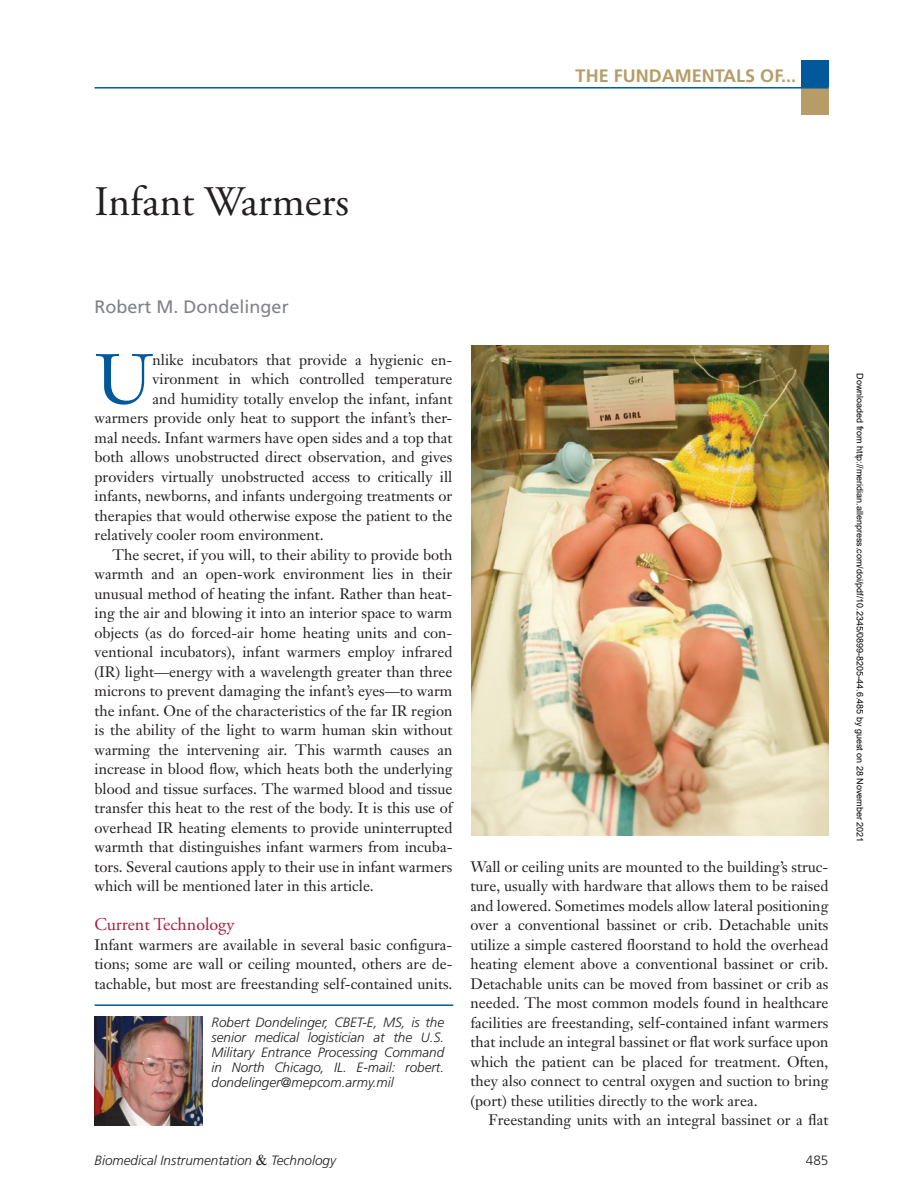
<style>
.page{position:relative;width:905px;height:1202px;background:#fff}
.page>*{position:absolute;margin:0;border:0;box-sizing:border-box;transform-origin:0 0}
.t1{font:69.75px "Janson Text";color:#01599b}
.t2{font:42px "Adobe Garamond Pro";color:#231f20}
.t3{font:700 18px "Frutiger";color:#b79c68}
.t4{font:18px "Frutiger";color:#808285}
.t5{font:18px "Adobe Garamond Pro";color:#ae1b3d}
.t6{font:15px/19.5px "Janson Text";color:#231f20;text-align:justify}
.t7{font:italic 300 13.5px/15px "Frutiger";color:#231f20;text-align:justify}
.t8{font:300 13.5px "Frutiger";color:#231f20}
.t9{font:9px "Arial";color:#000}
.s1{font-family:"Times New Roman";font-weight:400;font-style:normal;font-size:15px}
</style>
<div class="page">
<div style="left:801px;top:61px;width:27px;height:27px;background:#01599b"></div>
<div style="left:801px;top:88px;width:27px;height:27px;background:#b79c68"></div>
<hr style="left:95px;top:87px;width:733px;height:1px;background:#01599b">
<img style="left:94px;top:1016px;width:108px;height:109px">
<hr style="left:94px;top:1004px;width:359px;height:2px;background:#01599b">
<img style="left:471px;top:345px;width:357px;height:490px">
<p class="t3" style="left:575px;top:66px;width:222px">THE FUNDAMENTALS OF...</p>
<h2 class="t2" style="left:94px;top:176px;width:256px">Infant Warmers</h2>
<p class="t4" style="left:94px;top:296px;width:196px">Robert M. Dondelinger</p>
<h1 class="t1" style="left:94px;top:335px;width:60px">U</h1>
<p class="t6" style="left:153px;top:349px;width:301px">nlike incubators that provide a hygienic en-</p>
<p class="t6" style="left:153px;top:369px;width:301px">vironment in which controlled temperature</p>
<p class="t6" style="left:153px;top:388px;width:301px">and humidity totally envelop the infant, infant</p>
<p class="t6" style="left:94px;top:408px;width:359px">warmers provide only heat to support the infant’s ther-</p>
<p class="t6" style="left:94px;top:427px;width:359px">mal needs. Infant warmers have open sides and a top that</p>
<p class="t6" style="left:94px;top:447px;width:359px">both allows unobstructed direct observation, and gives</p>
<p class="t6" style="left:94px;top:466px;width:359px">providers virtually unobstructed access to critically ill</p>
<p class="t6" style="left:94px;top:486px;width:359px">infants, newborns, and infants undergoing treatments or</p>
<p class="t6" style="left:94px;top:505px;width:359px">therapies that would otherwise expose the patient to the</p>
<p class="t6" style="left:94px;top:525px;width:231px">relatively cooler room environment.</p>
<p class="t6" style="left:113px;top:544px;width:341px">The secret, if you will, to their ability to provide both</p>
<p class="t6" style="left:94px;top:564px;width:359px">warmth and an open-work environment lies in their</p>
<p class="t6" style="left:94px;top:583px;width:359px">unusual method of heating the infant. Rather than heat-</p>
<p class="t6" style="left:94px;top:603px;width:359px">ing the air and blowing it into an interior space to warm</p>
<p class="t6" style="left:94px;top:622px;width:359px">objects (as do forced-air home heating units and con-</p>
<p class="t6" style="left:94px;top:642px;width:359px">ventional incubators), infant warmers employ infrared</p>
<p class="t6" style="left:94px;top:661px;width:359px">(IR) light—energy with a wavelength greater than three</p>
<p class="t6" style="left:94px;top:681px;width:359px">microns to prevent damaging the infant’s eyes—to warm</p>
<p class="t6" style="left:94px;top:700px;width:359px">the infant. One of the characteristics of the far IR region</p>
<p class="t6" style="left:94px;top:720px;width:359px">is the ability of the light to warm human skin without</p>
<p class="t6" style="left:94px;top:739px;width:359px">warming the intervening air. This warmth causes an</p>
<p class="t6" style="left:94px;top:759px;width:359px">increase in blood flow, which heats both the underlying</p>
<p class="t6" style="left:94px;top:778px;width:359px">blood and tissue surfaces. The warmed blood and tissue</p>
<p class="t6" style="left:94px;top:798px;width:359px">transfer this heat to the rest of the body. It is this use of</p>
<p class="t6" style="left:94px;top:817px;width:359px">overhead IR heating elements to provide uninterrupted</p>
<p class="t6" style="left:94px;top:837px;width:359px">warmth that distinguishes infant warmers from incuba-</p>
<p class="t6" style="left:94px;top:856px;width:359px">tors. Several cautions apply to their use in infant warmers</p>
<p class="t6" style="left:94px;top:876px;width:281px">which will be mentioned later in this article.</p>
<p class="t5" style="left:94px;top:913px;width:141px">Current Technology</p>
<p class="t6" style="left:94px;top:934px;width:359px">Infant warmers are available in several basic configura&shy;tions; some are wall or ceiling mounted, others are de&shy;tachable, but most are freestanding self-contained units.</p>
<p class="t7" style="left:212px;top:1014px;width:234px">Robert Dondelinger, CBET-E, MS, is the senior medical logistician at the U.S.<br>Military Entrance Processing Command in North Chicago, IL. E-mail: robert. dondelinger@mepcom.army.mil</p>
<p class="t6" style="left:470px;top:856px;width:359px">Wall or ceiling units are mounted to the building’s struc&shy;ture, usually with hardware that allows them to be raised and lowered. Sometimes models allow lateral positioning over a conventional bassinet or crib. Detachable units utilize a simple castered floorstand to hold the overhead heating element above a conventional bassinet or crib.<br>Detachable units can be moved from bassinet or crib as needed. The most common models found in healthcare facilities are freestanding, self-contained infant warmers that include an integral bassinet or flat work surface upon which the patient can be placed for treatment. Often, they also connect to central oxygen and suction to bring (port) these utilities directly to the work area.</p>
<p class="t6" style="left:488px;top:1110px;width:341px">Freestanding units with an integral bassinet or a flat</p>
<p class="t7" style="left:94px;top:1152px;width:243px">Biomedical Instrumentation <span class="s1">&amp;</span> Technology</p>
<p class="t8" style="left:805px;top:1152px;width:24px">485</p>
<p class="t9" style="left:863px;top:373px;width:471px;rotate:90deg">Downloaded from http://meridian.allenpress.com/doi/pdf/10.2345/0899-8205-44.6.485 by guest on 28 November 2021</p>
</div>
